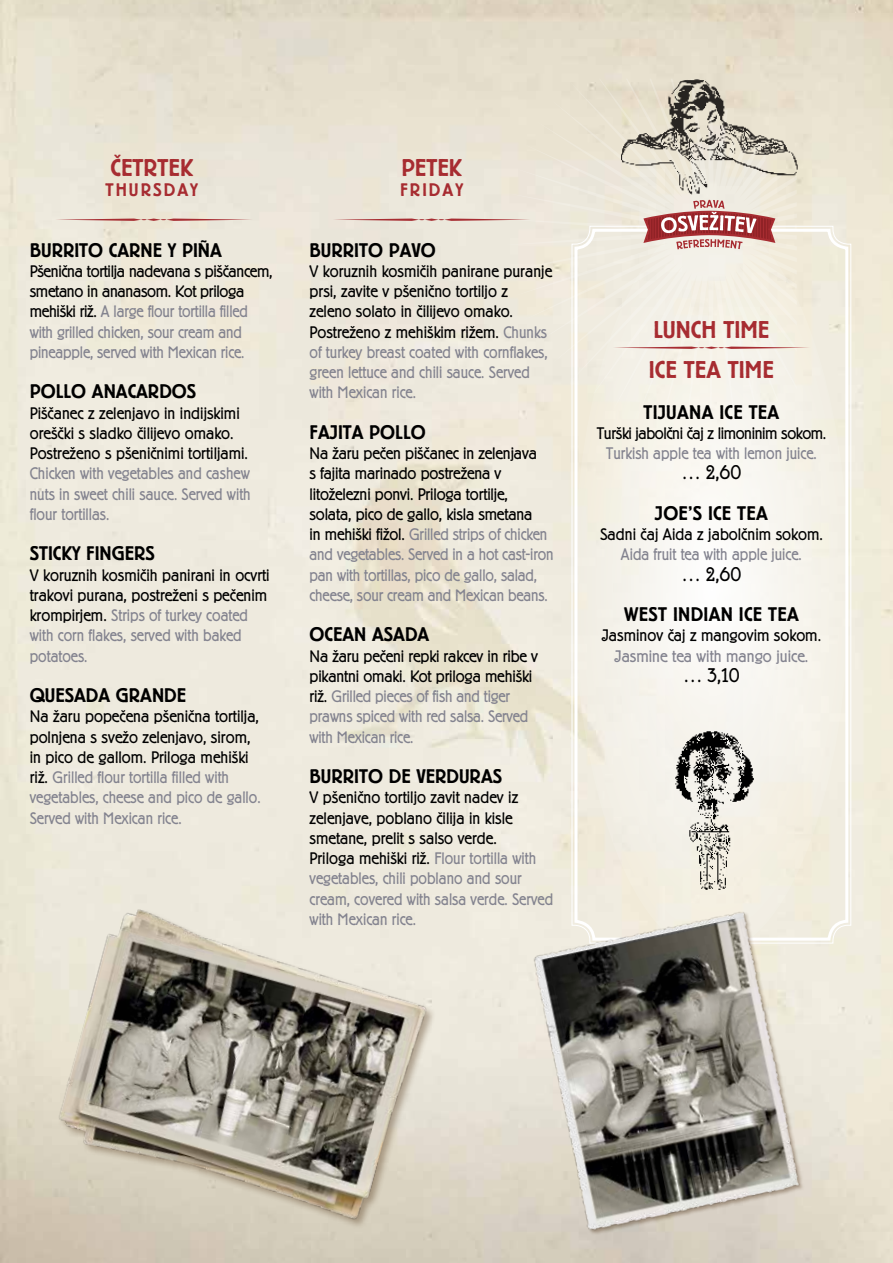
<style>
.page{position:relative;width:893px;height:1263px;background:#fff}
.page>*{position:absolute;margin:0;border:0;box-sizing:border-box;transform-origin:0 0}
.t1{font:500 24px/40.5px "Berliner Grotesk";color:#a72c31}
.t2{font:500 19.5px "Berliner Grotesk";color:#000}
.t3{font:300 19.5px "Berliner Grotesk";color:#000}
.t4{font:500 18px "Berliner Grotesk";letter-spacing:.11em;color:#a72c31}
.t5{font:300 16.5px/20.2px "Berliner Grotesk";color:#000}
.t6{font:300 16.5px/20.2px "Berliner Grotesk";letter-spacing:-.01em;color:#83838f;scale:.95 1}
.t7{font:300 16.5px "Berliner Grotesk";letter-spacing:-.025em;color:#000}
.t8{font:300 16.5px "Berliner Grotesk";letter-spacing:-.01em;color:#83838f}
.s1{color:#000}
.s2{color:#83838f}
</style>
<div class="page">
<img style="left:502px;top:79px;width:199px;height:361px">
<svg style="left:571px;top:225px;width:281px;height:719px;background:#f0ecdf"></svg>
<div style="left:574px;top:229px;width:274px;height:712px;border:3px solid #fff;border-radius:18px"></div>
<img style="left:621px;top:80px;width:181px;height:118px">
<svg style="left:55px;top:219px;width:198px;height:2px"></svg>
<svg style="left:333px;top:219px;width:197px;height:2px"></svg>
<svg style="left:574px;top:219px;width:275px;height:734px;fill:#f5f2ea"></svg>
<img style="left:522px;top:900px;width:292px;height:343px">
<svg style="left:643px;top:200px;width:132px;height:49px;background:#ce9a97"></svg>
<img style="left:670px;top:729px;width:86px;height:161px">
<svg style="left:613px;top:347px;width:197px;height:2px"></svg>
<img style="left:0;top:856px;width:500px;height:407px">
<h1 class="t1" style="left:111px;top:148px;width:84px">ČETRTEK</h1>
<p class="t4" style="left:105px;top:180px;width:94px">THURSDAY</p>
<p class="t2" style="left:30px;top:239px;width:194px">BURRITO CARNE Y PIÑA</p>
<p class="t6" style="left:30px;top:261px;width:257px"><span class="s1">Pšenična tortilja nadevana s piščancem, smetano in ananasom. Kot priloga mehiški riž.</span> A large flour tortilla filled with grilled chicken, sour cream and pineapple, served with Mexican rice.</p>
<p class="t2" style="left:30px;top:381px;width:168px">POLLO ANACARDOS</p>
<p class="t5" style="left:30px;top:403px;width:220px">Piščanec z zelenjavo in indijskimi oreščki s sladko čilijevo omako.<br>Postreženo s pšeničnimi tortiljami.</p>
<p class="t6" style="left:30px;top:464px;width:234px;text-align:justify">Chicken with vegetables and cashew nuts in sweet chili sauce. Served with flour tortillas.</p>
<p class="t2" style="left:30px;top:543px;width:127px">STICKY FINGERS</p>
<p class="t5" style="left:30px;top:565px;width:241px">V koruznih kosmičih panirani in ocvrti trakovi purana, postreženi s pečenim krompirjem. <span class="s2">Strips of turkey coated with corn flakes, served with baked potatoes.</span></p>
<p class="t2" style="left:30px;top:685px;width:158px">QUESADA GRANDE</p>
<p class="t5" style="left:30px;top:707px;width:232px">Na žaru popečena pšenična tortilja, polnjena s svežo zelenjavo, sirom, in pico de gallom. Priloga mehiški riž. <span class="s2">Grilled flour tortilla filled with vegetables, cheese and pico de gallo.<br>Served with Mexican rice.</span></p>
<h1 class="t1" style="left:401px;top:148px;width:62px">PETEK</h1>
<p class="t4" style="left:400px;top:180px;width:65px">FRIDAY</p>
<p class="t2" style="left:310px;top:239px;width:128px">BURRITO PAVO</p>
<p class="t5" style="left:310px;top:261px;width:244px">V koruznih kosmičih panirane puranje prsi, zavite v pšenično tortiljo z zeleno solato in čilijevo omako.<br>Postreženo z mehiškim rižem. <span class="s2">Chunks of turkey breast coated with cornflakes, green lettuce and chili sauce. Served with Mexican rice.</span></p>
<p class="t2" style="left:310px;top:421px;width:118px">FAJITA POLLO</p>
<p class="t5" style="left:310px;top:443px;width:246px">Na žaru pečen piščanec in zelenjava<br>s fajita marinado postrežena v litoželezni ponvi. Priloga tortilje, solata, pico de gallo, kisla smetana<br>in mehiški fižol. <span class="s2">Grilled strips of chicken and vegetables. Served in a hot cast-iron pan with tortillas, pico de gallo, salad, cheese, sour cream and Mexican beans.</span></p>
<p class="t2" style="left:310px;top:624px;width:121px">OCEAN ASADA</p>
<p class="t6" style="left:310px;top:646px;width:242px"><span class="s1">Na žaru pečeni repki rakcev in ribe v pikantni omaki. Kot priloga mehiški riž.</span> Grilled pieces of fish and tiger prawns spiced with red salsa. Served with Mexican rice.</p>
<p class="t2" style="left:310px;top:766px;width:194px">BURRITO DE VERDURAS</p>
<p class="t5" style="left:310px;top:788px;width:245px">V pšenično tortiljo zavit nadev iz zelenjave, poblano čilija in kisle smetane, prelit s salso verde.<br>Priloga mehiški riž. <span class="s2">Flour tortilla with vegetables, chili poblano and sour cream, covered with salsa verde. Served with Mexican rice.</span></p>
<h1 class="t1" style="left:649px;top:310px;width:126px">LUNCH TIME<br>ICE TEA TIME</h1>
<p class="t2" style="left:644px;top:401px;width:137px">TIJUANA ICE TEA</p>
<p class="t7" style="left:596px;top:424px;width:231px">Turški jabolčni čaj z limoninim sokom.</p>
<p class="t6" style="left:606px;top:443px;width:224px">Turkish apple tea with lemon juice.</p>
<p class="t3" style="left:681px;top:461px;width:62px">… 2,60</p>
<p class="t2" style="left:655px;top:502px;width:114px">JOE’S ICE TEA</p>
<p class="t5" style="left:600px;top:524px;width:224px">Sadni čaj Aida z jabolčnim sokom.</p>
<p class="t6" style="left:621px;top:545px;width:192px">Aida fruit tea with apple juice.</p>
<p class="t3" style="left:681px;top:563px;width:62px">… 2,60</p>
<p class="t2" style="left:624px;top:604px;width:176px">WEST INDIAN ICE TEA</p>
<p class="t5" style="left:602px;top:626px;width:221px">Jasminov čaj z mangovim sokom.</p>
<p class="t8" style="left:614px;top:646px;width:195px">Jasmine tea with mango juice.</p>
<p class="t3" style="left:683px;top:664px;width:58px">… 3,10</p>
</div>
